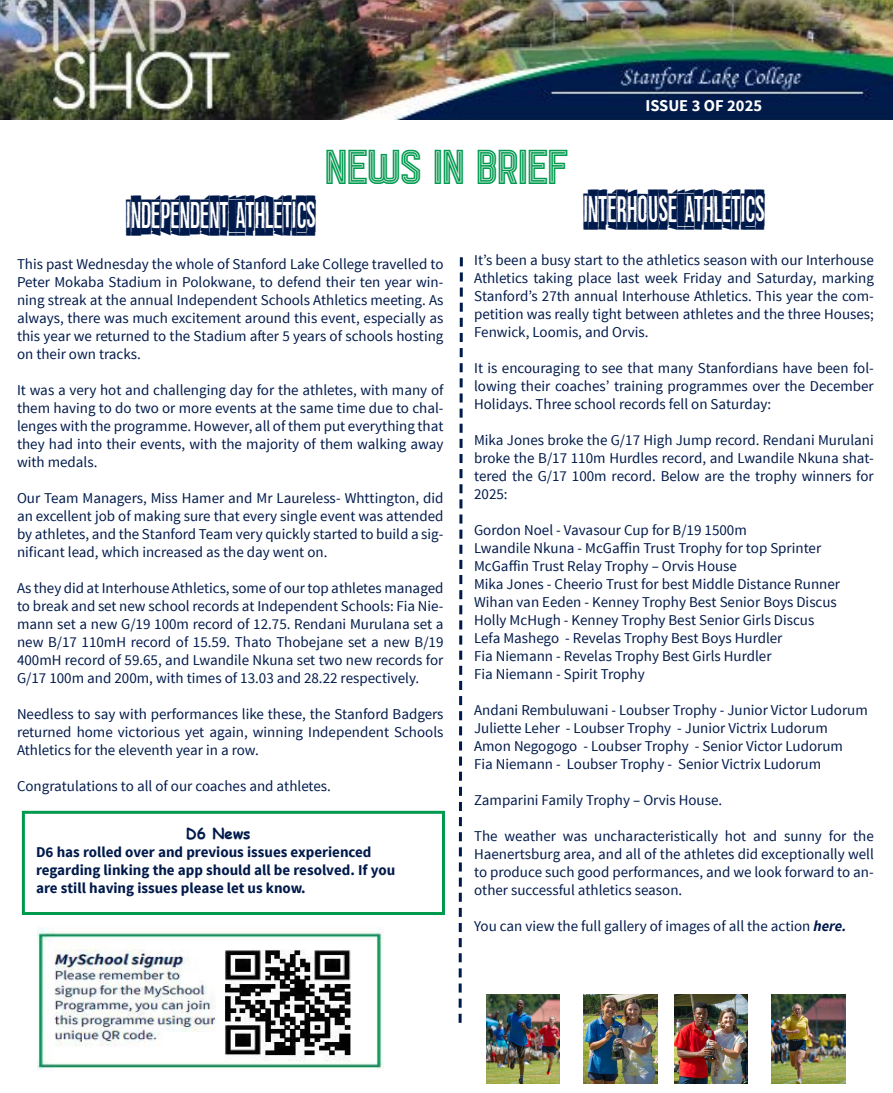
<style>
.page{position:relative;width:893px;height:1093px;background:#fff}
.page>*{position:absolute;margin:0;border:0;box-sizing:border-box;transform-origin:0 0}
.t1{font:45px "Aurach Tri";color:#009a4e}
.t2{font:36px "Cul De Sac";color:#001a4b}
.t3{font:700 16.5px "Source Sans Pro";color:#fff}
.t4{font:15px/18px "Source Sans Pro";color:#001a4b;text-align:justify}
.t5{font:700 15px/18px "Source Sans Pro";color:#001a4b}
.t6{font:700 15px "Comic Sans MS";color:#001a4b}
.s1{font-weight:700;font-style:italic}
</style>
<div class="page">
<img style="left:0;top:0;width:893px;height:119px">
<svg style="left:458px;top:257px;width:5px;height:766px"></svg>
<img style="left:486px;top:994px;width:74px;height:89px">
<img style="left:583px;top:994px;width:74px;height:89px">
<img style="left:674px;top:994px;width:74px;height:89px">
<img style="left:772px;top:994px;width:74px;height:89px">
<div style="left:22px;top:811px;width:423px;height:104px;border:3px solid #009a4e"></div>
<img style="left:38px;top:927px;width:345px;height:144px">
<h1 class="t1" style="left:325px;top:141px;width:244px">NEWS IN BRIEF</h1>
<p class="t3" style="left:645px;top:95px;width:118px">ISSUE 3 OF 2025</p>
<h2 class="t2" style="left:126px;top:195px;width:191px">INDEPENDENT ATHLETICS</h2>
<h2 class="t2" style="left:583px;top:189px;width:183px">INTERHOUSE ATHLETICS</h2>
<p class="t4" style="left:474px;top:251px;width:401px">It’s been a busy start to the athletics season with our Interhouse Athletics taking place last week Friday and Saturday, marking Stanford’s 27th annual Interhouse Athletics. This year the com&shy;petition was really tight between athletes and the three Houses; Fenwick, Loomis, and Orvis.</p>
<p class="t4" style="left:474px;top:359px;width:401px">It is encouraging to see that many Stanfordians have been fol&shy;lowing their coaches’ training programmes over the December Holidays. Three school records fell on Saturday:</p>
<p class="t4" style="left:474px;top:431px;width:401px">Mika Jones broke the G/17 High Jump record. Rendani Murulani broke the B/17 110m Hurdles record, and Lwandile Nkuna shat&shy;tered the G/17 100m record. Below are the trophy winners for 2025:</p>
<p class="t4" style="left:474px;top:521px;width:367px;text-align:left">Gordon Noel - Vavasour Cup for B/19 1500m<br>Lwandile Nkuna - McGaffin Trust Trophy for top Sprinter McGaffin Trust Relay Trophy – Orvis House<br>Mika Jones - Cheerio Trust for best Middle Distance Runner Wihan van Eeden - Kenney Trophy Best Senior Boys Discus Holly McHugh - Kenney Trophy Best Senior Girls Discus Lefa Mashego - Revelas Trophy Best Boys Hurdler<br>Fia Niemann - Revelas Trophy Best Girls Hurdler<br>Fia Niemann - Spirit Trophy</p>
<p class="t4" style="left:474px;top:701px;width:395px;text-align:left">Andani Rembuluwani - Loubser Trophy - Junior Victor Ludorum Juliette Leher - Loubser Trophy - Junior Victrix Ludorum Amon Negogogo - Loubser Trophy - Senior Victor Ludorum<br>Fia Niemann - Loubser Trophy - Senior Victrix Ludorum</p>
<p class="t4" style="left:474px;top:791px;width:250px">Zamparini Family Trophy – Orvis House.</p>
<p class="t4" style="left:474px;top:827px;width:401px">The weather was uncharacteristically hot and sunny for the Haenertsburg area, and all of the athletes did exceptionally well to produce such good performances, and we look forward to an&shy;other successful athletics season.</p>
<p class="t4" style="left:474px;top:917px;width:374px">You can view the full gallery of images of all the action <span class="s1">here.</span></p>
<p class="t4" style="left:17px;top:255px;width:428px">This past Wednesday the whole of Stanford Lake College travelled to Peter Mokaba Stadium in Polokwane, to defend their ten year win&shy;ning streak at the annual Independent Schools Athletics meeting. As always, there was much excitement around this event, especially as this year we returned to the Stadium after 5 years of schools hosting on their own tracks.</p>
<p class="t4" style="left:17px;top:381px;width:428px">It was a very hot and challenging day for the athletes, with many of them having to do two or more events at the same time due to chal&shy;lenges with the programme. However, all of them put everything that they had into their events, with the majority of them walking away with medals.</p>
<p class="t4" style="left:17px;top:489px;width:428px">Our Team Managers, Miss Hamer and Mr Laureless- Whttington, did an excellent job of making sure that every single event was attended by athletes, and the Stanford Team very quickly started to build a sig&shy;nificant lead, which increased as the day went on.</p>
<p class="t4" style="left:17px;top:579px;width:428px">As they did at Interhouse Athletics, some of our top athletes managed to break and set new school records at Independent Schools: Fia Nie&shy;mann set a new G/19 100m record of 12.75. Rendani Murulana set a new B/17 110mH record of 15.59. Thato Thobejane set a new B/19<br>400mH record of 59.65, and Lwandile Nkuna set two new records for G/17 100m and 200m, with times of 13.03 and 28.22 respectively.</p>
<p class="t4" style="left:17px;top:705px;width:428px">Needless to say with performances like these, the Stanford Badgers returned home victorious yet again, winning Independent Schools Athletics for the eleventh year in a row.</p>
<p class="t4" style="left:17px;top:777px;width:315px">Congratulations to all of our coaches and athletes.</p>
<p class="t6" style="left:186px;top:823px;width:66px">D6 News</p>
<p class="t5" style="left:36px;top:844px;width:361px">D6 has rolled over and previous issues experienced regarding linking the app should all be resolved. If you are still having issues please let us know.</p>
</div>
